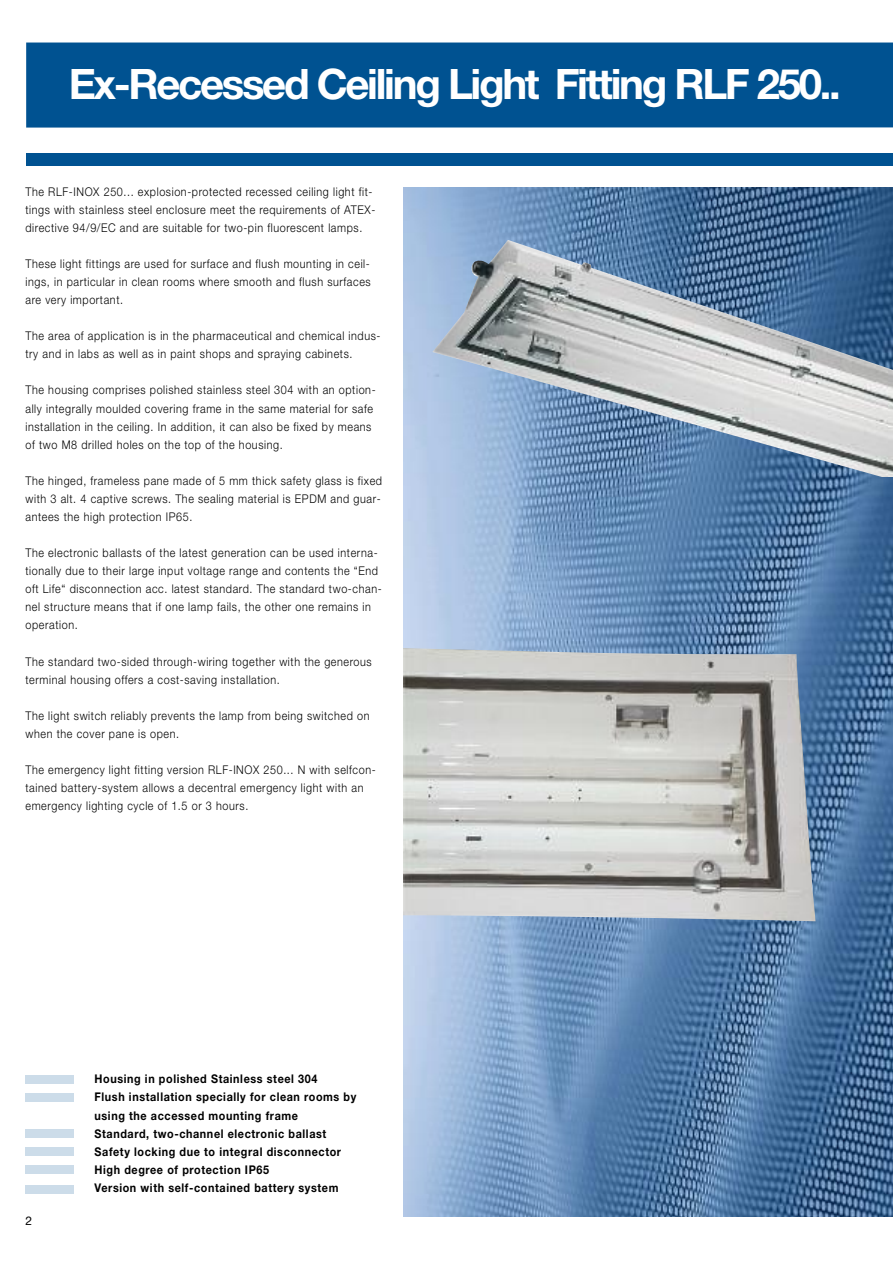
<style>
.page{position:relative;width:893px;height:1263px;background:#fff}
.page>*{position:absolute;margin:0;border:0;box-sizing:border-box;transform-origin:0 0}
.t1{font:700 42px "Helvetica Neue LT Pro";letter-spacing:-.055em;color:#fff}
.t2{font:300 12px/18px "Helvetica Neue LT Pro";letter-spacing:.055em;color:#000;scale:.9 1}
.t3{font:700 12px/18px "Helvetica Neue LT Pro";letter-spacing:.055em;color:#000;scale:.9 1}
.t4{font:12px "Helvetica Neue LT Pro";color:#000}
</style>
<div class="page">
<img style="left:404px;top:187px;width:489px;height:1029px">
<img style="left:432px;top:240px;width:461px;height:236px">
<img style="left:404px;top:648px;width:411px;height:273px">
<div style="left:26px;top:1094px;width:48px;height:8px;background:#ccdce9"></div>
<div style="left:26px;top:1129px;width:48px;height:8px;background:#ccdce9"></div>
<div style="left:26px;top:1075px;width:48px;height:8px;background:#ccdce9"></div>
<div style="left:26px;top:1147px;width:48px;height:8px;background:#ccdce9"></div>
<div style="left:26px;top:1165px;width:48px;height:9px;background:#ccdce9"></div>
<div style="left:26px;top:1185px;width:48px;height:9px;background:#ccdce9"></div>
<div style="left:26px;top:43px;width:867px;height:85px;background:#005291"></div>
<div style="left:26px;top:153px;width:867px;height:13px;background:#005291"></div>
<h1 class="t1" style="left:69px;top:69px;width:774px">Ex-Recessed Ceiling Light Fitting RLF 250..</h1>
<p class="t2" style="left:26px;top:184px;width:390px">The RLF-INOX 250... explosion-protected recessed ceiling light fit&shy;tings with stainless steel enclosure meet the requirements of ATEX&shy;directive 94/9/EC and are suitable for two-pin fluorescent lamps.</p>
<p class="t2" style="left:26px;top:256px;width:385px;text-align:justify">These light fittings are used for surface and flush mounting in ceil&shy;ings, in particular in clean rooms where smooth and flush surfaces are very important.</p>
<p class="t2" style="left:26px;top:328px;width:396px">The area of application is in the pharmaceutical and chemical indus&shy;try and in labs as well as in paint shops and spraying cabinets.</p>
<p class="t2" style="left:26px;top:382px;width:391px">The housing comprises polished stainless steel 304 with an option&shy;ally integrally moulded covering frame in the same material for safe installation in the ceiling. In addition, it can also be fixed by means of two M8 drilled holes on the top of the housing.</p>
<p class="t2" style="left:26px;top:473px;width:398px;text-align:justify">The hinged, frameless pane made of 5 mm thick safety glass is fixed with 3 alt. 4 captive screws. The sealing material is EPDM and guar&shy;antees the high protection IP65.</p>
<p class="t2" style="left:26px;top:545px;width:397px">The electronic ballasts of the latest generation can be used interna&shy;tionally due to their large input voltage range and contents the “End oft Life“ disconnection acc. latest standard. The standard two-chan&shy;nel structure means that if one lamp fails, the other one remains in operation.</p>
<p class="t2" style="left:26px;top:653px;width:386px">The standard two-sided through-wiring together with the generous terminal housing offers a cost-saving installation.</p>
<p class="t2" style="left:26px;top:708px;width:384px">The light switch reliably prevents the lamp from being switched on when the cover pane is open.</p>
<p class="t2" style="left:26px;top:762px;width:391px">The emergency light fitting version RLF-INOX 250... N with selfcon&shy;tained battery-system allows a decentral emergency light with an emergency lighting cycle of 1.5 or 3 hours.</p>
<p class="t4" style="left:26px;top:1216px;width:8px">2</p>
<p class="t3" style="left:95px;top:1071px;width:292px">Housing in polished Stainless steel 304<br>Flush installation specially for clean rooms by using the accessed mounting frame<br>Standard, two-channel electronic ballast Safety locking due to integral disconnector High degree of protection IP65<br>Version with self-contained battery system</p>
</div>
